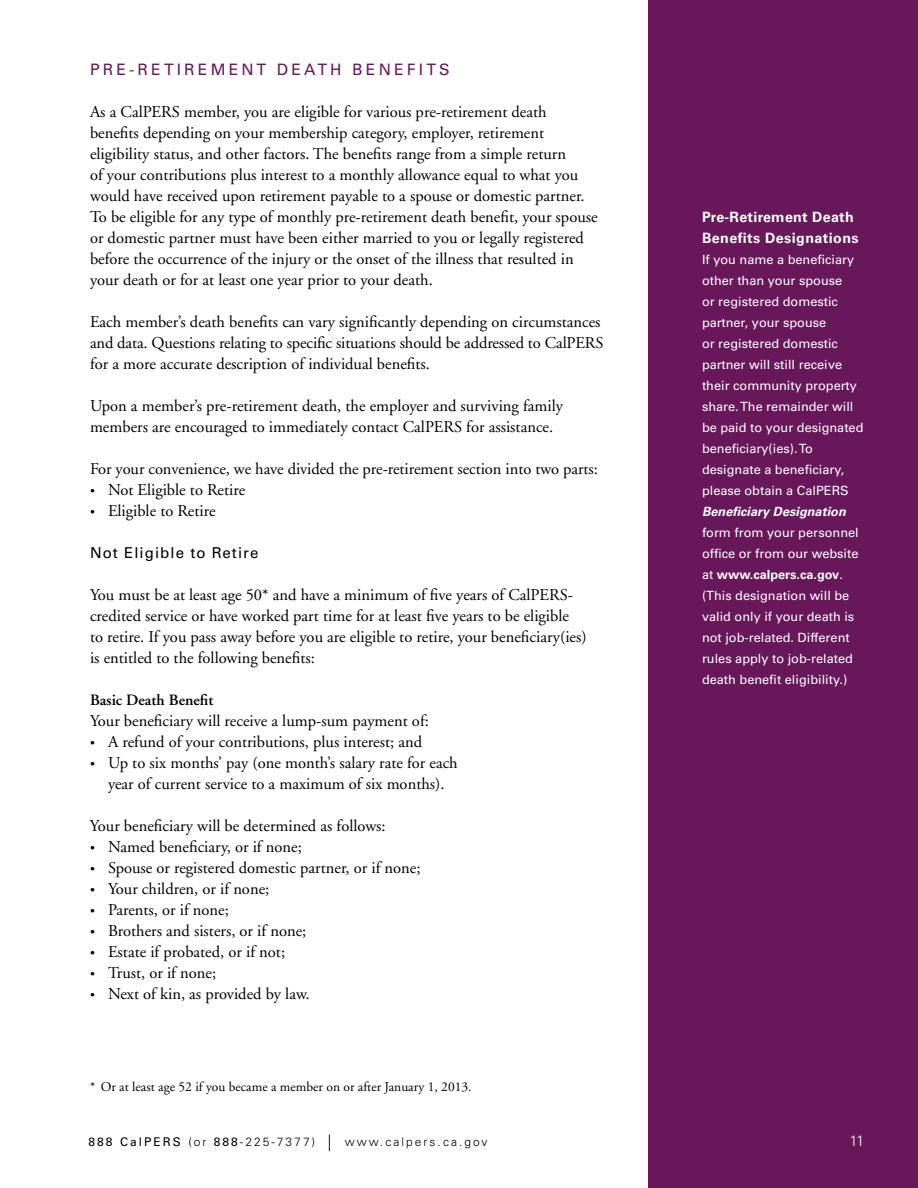
<style>
.page{position:relative;width:918px;height:1188px;background:#fff}
.page>*{position:absolute;margin:0;border:0;box-sizing:border-box;transform-origin:0 0}
.t1{font:16.5px/21px "Wcqnkc A Garamond";color:#000}
.t2{font:15.75px "Qdwqjw Univers";letter-spacing:.2em;color:#67175a}
.t3{font:600 15.75px "Cvfytm A Garamond";color:#000}
.t4{font:15px "Qdwqjw Univers";letter-spacing:.07em;color:#000}
.t5{font:300 15px "Vftjgm Univers";color:#fff}
.t6{font:700 14.25px/21px "Rswfnk Univers";letter-spacing:.03em;color:#fff}
.t7{font:13.5px "Wcqnkc A Garamond";color:#000}
.t8{font:12.75px/21px "Qdwqjw Univers";color:#fff}
.t9{font:300 12px "Yfshqh Univers";letter-spacing:.17em;color:#000}
.s1{font-size:12.75px}
.s2{font-family:"Fdttfl Univers";font-weight:700;font-style:italic}
.s3{font-family:"Rswfnk Univers";font-weight:700}
.s4{font-family:"Rwntwt Univers";font-weight:400}
.s5{font-size:16.5px}
</style>
<div class="page">
<div style="left:648px;top:0;width:270px;height:1188px;background:#67175a"></div>
<h2 class="t2" style="left:90px;top:60px;width:361px">PRE-RETIREMENT DEATH BENEFITS</h2>
<p class="t1" style="left:90px;top:102px;width:509px">As a CalPERS member, you are eligible for various pre-retirement death benefits depending on your membership category, employer, retirement eligibility status, and other factors. The benefits range from a simple return<br>of your contributions plus interest to a monthly allowance equal to what you would have received upon retirement payable to a spouse or domestic partner.<br>To be eligible for any type of monthly pre-retirement death benefit, your spouse or domestic partner must have been either married to you or legally registered before the occurrence of the injury or the onset of the illness that resulted in your death or for at least one year prior to your death.</p>
<p class="t1" style="left:90px;top:312px;width:515px">Each member’s death benefits can vary significantly depending on circumstances and data. Questions relating to specific situations should be addressed to CalPERS for a more accurate description of individual benefits.</p>
<p class="t1" style="left:90px;top:396px;width:475px">Upon a member’s pre-retirement death, the employer and surviving family members are encouraged to immediately contact CalPERS for assistance.</p>
<p class="t1" style="left:90px;top:459px;width:510px">For your convenience, we have divided the pre-retirement section into two parts:</p>
<p class="t1" style="left:90px;top:480px;width:157px"><span class="s1">•</span> Not Eligible to Retire</p>
<p class="t1" style="left:90px;top:501px;width:127px"><span class="s1">•</span> Eligible to Retire</p>
<h3 class="t4" style="left:90px;top:544px;width:170px">Not Eligible to Retire</h3>
<p class="t1" style="left:90px;top:585px;width:485px">You must be at least age 50* and have a minimum of five years of CalPERS-</p>
<p class="t1" style="left:90px;top:606px;width:498px">credited service or have worked part time for at least five years to be eligible<br>to retire. If you pass away before you are eligible to retire, your beneficiary(ies) is entitled to the following benefits:</p>
<h4 class="t3" style="left:90px;top:691px;width:125px">Basic Death Benefit</h4>
<p class="t1" style="left:90px;top:711px;width:340px">Your beneficiary will receive a lump-sum payment of:</p>
<p class="t1" style="left:90px;top:732px;width:334px"><span class="s1">•</span> A refund of your contributions, plus interest; and</p>
<p class="t1" style="left:90px;top:753px;width:369px;text-align:center"><span class="s1">•</span> Up to six months’ pay (one month’s salary rate for each year of current service to a maximum of six months).</p>
<p class="t1" style="left:90px;top:816px;width:297px">Your beneficiary will be determined as follows:</p>
<p class="t1" style="left:90px;top:837px;width:213px"><span class="s1">•</span> Named beneficiary, or if none;</p>
<p class="t1" style="left:90px;top:858px;width:332px"><span class="s1">•</span> Spouse or registered domestic partner, or if none;</p>
<p class="t1" style="left:90px;top:879px;width:181px"><span class="s1">•</span> Your children, or if none;</p>
<p class="t1" style="left:90px;top:900px;width:140px"><span class="s1">•</span> Parents, or if none;</p>
<p class="t1" style="left:90px;top:921px;width:218px"><span class="s1">•</span> Brothers and sisters, or if none;</p>
<p class="t1" style="left:90px;top:942px;width:197px"><span class="s1">•</span> Estate if probated, or if not;</p>
<p class="t1" style="left:90px;top:963px;width:128px"><span class="s1">•</span> Trust, or if none;</p>
<p class="t1" style="left:90px;top:984px;width:221px"><span class="s1">•</span> Next of kin, as provided by law.</p>
<p class="t7" style="left:90px;top:1079px;width:383px">* Or at least age 52 if you became a member on or after January 1, 2013.</p>
<p class="t6" style="left:702px;top:207px;width:158px">Pre-Retirement Death<br>Benefits Designations</p>
<p class="t8" style="left:702px;top:249px;width:163px">If you name a beneficiary other than your spouse<br>or registered domestic partner, your spouse<br>or registered domestic partner will still receive their community property share. The remainder will be paid to your designated beneficiary(ies). To designate a beneficiary, please obtain a CalPERS<br><span class="s2">Beneficiary Designation </span>form from your personnel office or from our website at <span class="s3">www.calpers.ca.gov</span>. (This designation will be valid only if your death is not job-related. Different rules apply to job-related death benefit eligibility.)</p>
<p class="t9" style="left:88px;top:1135px;width:401px"><span class="s4">888 CalPERS</span> (or <span class="s4">888</span>-225-7377) <span class="s5">|</span> www.calpers.ca.gov</p>
<p class="t5" style="left:849px;top:1132px;width:16px">11</p>
</div>
